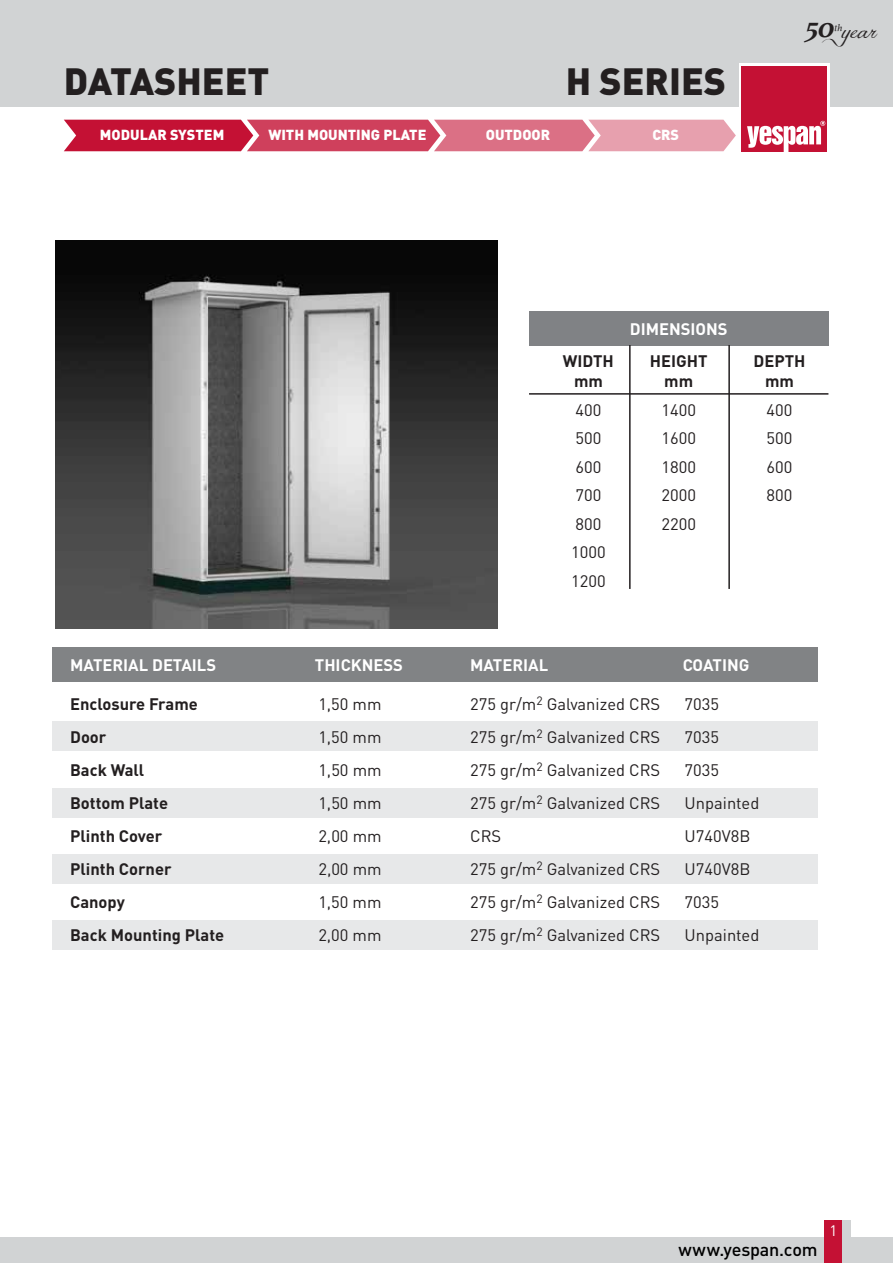
<style>
.page{position:relative;width:893px;height:1263px;background:#fff}
.page>*{position:absolute;margin:0;border:0;box-sizing:border-box;transform-origin:0 0}
.t1{font:900 37.5px "DIN Pro";color:#231f20}
.t2{font:italic 700 30.15px "Athelas";color:#231f20}
.t3{font:21.75px "Jellyka Delicious Cake";color:#231f20}
.t4{font:500 18px "DIN Pro";letter-spacing:-.01em;color:#000}
.t5{font:16.5px/28.5px "DIN Pro";color:#231f20;text-align:justify}
.t6{font:700 16.5px/19.8px "DIN Pro";color:#231f20;text-align:center}
.t7{font:700 16.5px "DIN Pro";color:#fff}
.t8{font:15px "DIN Pro";color:#fff}
.t9{font:900 14.4px "DIN Pro";color:#fff}
</style>
<div class="page">
<img style="left:56px;top:240px;width:442px;height:388px">
<div style="left:0;top:0;width:893px;height:106px;background:#d1d3d4"></div>
<div style="left:739px;top:64px;width:90px;height:90px;background:#fff"></div>
<div style="left:741px;top:66px;width:86px;height:86px;background:#c41134"></div>
<svg style="left:747px;top:121px;width:78px;height:31px"></svg>
<div style="left:0;top:1237px;width:893px;height:26px;background:#d1d3d4"></div>
<div style="left:825px;top:1220px;width:17px;height:43px;background:#c41134"></div>
<div style="left:842px;top:1220px;width:8px;height:43px;background:#d1d3d4"></div>
<div style="left:529px;top:311px;width:299px;height:34px;background:#808285"></div>
<hr style="left:629px;top:345px;width:2px;height:244px;background:#231f20">
<hr style="left:529px;top:393px;width:299px;height:2px;background:#231f20">
<hr style="left:728px;top:345px;width:2px;height:244px;background:#231f20">
<svg style="left:64px;top:120px;width:672px;height:31px;background:#d55a72"></svg>
<div style="left:53px;top:721px;width:765px;height:30px;background:#e7e8e9"></div>
<div style="left:53px;top:788px;width:765px;height:29px;background:#e7e8e9"></div>
<div style="left:53px;top:854px;width:765px;height:30px;background:#e7e8e9"></div>
<div style="left:53px;top:920px;width:765px;height:30px;background:#e7e8e9"></div>
<div style="left:53px;top:647px;width:765px;height:34px;background:#818385"></div>
<h1 class="t1" style="left:64px;top:56px;width:207px">DATASHEET</h1>
<h1 class="t1" style="left:566px;top:56px;width:162px">H SERIES</h1>
<p class="t9" style="left:100px;top:125px;width:126px">MODULAR SYSTEM</p>
<p class="t9" style="left:268px;top:125px;width:160px">WITH MOUNTING PLATE</p>
<p class="t9" style="left:486px;top:125px;width:66px">OUTDOOR</p>
<p class="t9" style="left:652px;top:125px;width:28px">CRS</p>
<h2 class="t2" style="left:806px;top:3px;width:30px">50</h2>
<h3 class="t3" style="left:834px;top:17px;width:44px"><sup>th</sup>year</h3>
<p class="t6" style="left:563px;top:351px;width:52px">WIDTH mm</p>
<p class="t5" style="left:571px;top:395px;width:36px;text-align:left">400<br>500<br>600<br>700<br>800<br>1000<br>1200</p>
<p class="t7" style="left:630px;top:317px;width:99px">DIMENSIONS</p>
<p class="t6" style="left:650px;top:351px;width:59px">HEIGHT mm</p>
<p class="t5" style="left:661px;top:395px;width:36px">1400<br>1600<br>1800<br>2000<br>2200</p>
<p class="t6" style="left:754px;top:351px;width:53px">DEPTH mm</p>
<p class="t5" style="left:767px;top:395px;width:27px">400<br>500<br>600<br>800</p>
<p class="t7" style="left:70px;top:654px;width:148px">MATERIAL DETAILS</p>
<p class="t7" style="left:315px;top:654px;width:90px">THICKNESS</p>
<p class="t7" style="left:470px;top:654px;width:80px">MATERIAL</p>
<p class="t7" style="left:683px;top:654px;width:68px">COATING</p>
<p class="t6" style="left:70px;top:693px;width:129px">Enclosure Frame</p>
<p class="t5" style="left:318px;top:689px;width:65px">1,50 mm</p>
<p class="t5" style="left:470px;top:689px;width:192px">275 gr/m<sup>2</sup> Galvanized CRS</p>
<p class="t5" style="left:685px;top:689px;width:36px">7035</p>
<p class="t6" style="left:70px;top:726px;width:38px">Door</p>
<p class="t5" style="left:318px;top:722px;width:65px">1,50 mm</p>
<p class="t5" style="left:470px;top:722px;width:192px">275 gr/m<sup>2</sup> Galvanized CRS</p>
<p class="t5" style="left:685px;top:722px;width:36px">7035</p>
<p class="t6" style="left:70px;top:759px;width:76px">Back Wall</p>
<p class="t5" style="left:318px;top:755px;width:65px">1,50 mm</p>
<p class="t5" style="left:470px;top:755px;width:192px">275 gr/m<sup>2</sup> Galvanized CRS</p>
<p class="t5" style="left:685px;top:755px;width:36px">7035</p>
<p class="t6" style="left:70px;top:792px;width:99px">Bottom Plate</p>
<p class="t5" style="left:318px;top:788px;width:65px">1,50 mm</p>
<p class="t5" style="left:470px;top:788px;width:192px">275 gr/m<sup>2</sup> Galvanized CRS</p>
<p class="t5" style="left:685px;top:788px;width:76px">Unpainted</p>
<p class="t6" style="left:70px;top:825px;width:94px">Plinth Cover</p>
<p class="t5" style="left:318px;top:821px;width:65px">2,00 mm</p>
<p class="t5" style="left:470px;top:821px;width:33px">CRS</p>
<p class="t5" style="left:685px;top:821px;width:67px">U740V8B</p>
<p class="t6" style="left:70px;top:858px;width:103px">Plinth Corner</p>
<p class="t5" style="left:318px;top:854px;width:65px">2,00 mm</p>
<p class="t5" style="left:470px;top:854px;width:191px">275 gr/m<sup>2</sup> Galvanized CRS</p>
<p class="t5" style="left:685px;top:854px;width:67px">U740V8B</p>
<p class="t6" style="left:70px;top:891px;width:56px">Canopy</p>
<p class="t5" style="left:318px;top:887px;width:65px">1,50 mm</p>
<p class="t5" style="left:470px;top:887px;width:192px">275 gr/m<sup>2</sup> Galvanized CRS</p>
<p class="t5" style="left:685px;top:887px;width:36px">7035</p>
<p class="t6" style="left:70px;top:924px;width:156px">Back Mounting Plate</p>
<p class="t5" style="left:318px;top:920px;width:65px">2,00 mm</p>
<p class="t5" style="left:470px;top:920px;width:192px">275 gr/m<sup>2</sup> Galvanized CRS</p>
<p class="t5" style="left:685px;top:920px;width:76px">Unpainted</p>
<p class="t4" style="left:678px;top:1237px;width:141px">www.yespan.com</p>
<p class="t8" style="left:829px;top:1220px;width:9px">1</p>
</div>
